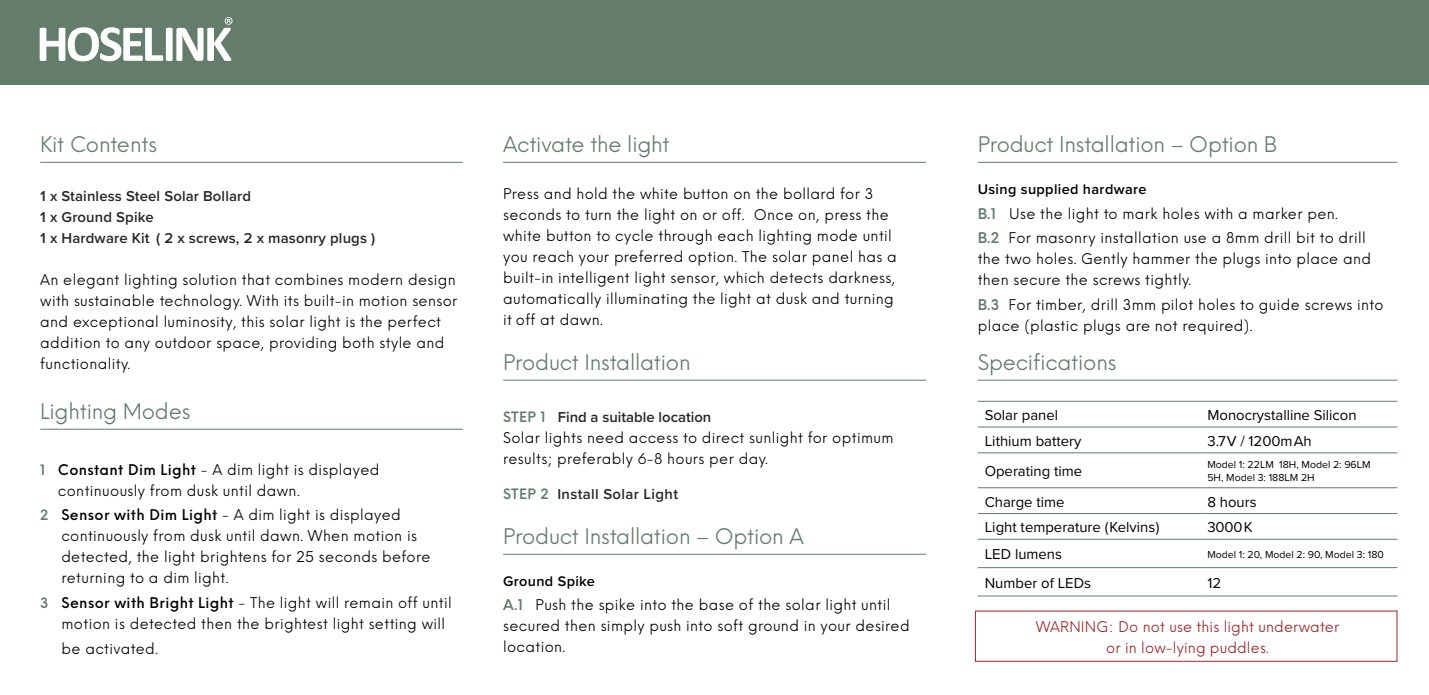
<style>
.page{position:relative;width:1429px;height:695px;background:#fff}
.page>*{position:absolute;margin:0;border:0;box-sizing:border-box;transform-origin:0 0}
.t1{font:21px "Neue Einstellung";letter-spacing:-.01em;color:#637c6b}
.t2{font:14.88px "Proxima Nova";color:#000}
.t3{font:600 14.88px/21px "Proxima Nova";letter-spacing:.01em;color:#282828}
.t4{font:14.35px/21px "Neue Einstellung";letter-spacing:.025em;color:#000}
.t5{font:14.35px/21px "Neue Einstellung";letter-spacing:.01em;color:#9d262a;text-align:center}
.t6{font:600 14.35px "Proxima Nova";letter-spacing:.025em;color:#000}
.t7{font:10.5px/12.6px "Proxima Nova";color:#000}
.s1{font-weight:600;font-size:14px;color:#637c6b}
.s2{font-weight:500}
.s3{font-family:"Neue Einstellung";font-size:14px;color:#637c6b}
.s4{font-weight:600;color:#637c6b}
</style>
<div class="page">
<div style="left:0;top:0;width:1429px;height:84px;background:#637c6b"></div>
<hr style="left:40px;top:162px;width:423px;height:1px;background:#637c6b">
<hr style="left:40px;top:428px;width:423px;height:1px;background:#637c6b">
<hr style="left:503px;top:162px;width:423px;height:1px;background:#637c6b">
<hr style="left:503px;top:379px;width:423px;height:1px;background:#637c6b">
<hr style="left:503px;top:553px;width:423px;height:1px;background:#637c6b">
<hr style="left:978px;top:162px;width:419px;height:1px;background:#637c6b">
<hr style="left:978px;top:379px;width:419px;height:1px;background:#637c6b">
<hr style="left:978px;top:401px;width:222px;height:1px;background:#637c6b">
<hr style="left:1200px;top:401px;width:197px;height:1px;background:#637c6b">
<hr style="left:978px;top:426px;width:222px;height:1px;background:#637c6b">
<hr style="left:1200px;top:426px;width:197px;height:1px;background:#637c6b">
<hr style="left:978px;top:452px;width:222px;height:1px;background:#637c6b">
<hr style="left:1200px;top:452px;width:197px;height:1px;background:#637c6b">
<hr style="left:978px;top:487px;width:222px;height:1px;background:#637c6b">
<hr style="left:1200px;top:487px;width:197px;height:1px;background:#637c6b">
<hr style="left:978px;top:513px;width:222px;height:1px;background:#637c6b">
<hr style="left:1200px;top:513px;width:197px;height:1px;background:#637c6b">
<hr style="left:978px;top:539px;width:222px;height:1px;background:#637c6b">
<hr style="left:1200px;top:539px;width:197px;height:1px;background:#637c6b">
<hr style="left:978px;top:567px;width:222px;height:1px;background:#637c6b">
<hr style="left:1200px;top:567px;width:197px;height:1px;background:#637c6b">
<hr style="left:978px;top:595px;width:222px;height:1px;background:#637c6b">
<hr style="left:1200px;top:595px;width:197px;height:1px;background:#637c6b">
<svg style="left:40px;top:17px;width:192px;height:44px"></svg>
<h1 class="t1" style="left:40px;top:130px;width:118px">Kit Contents</h1>
<p class="t3" style="left:40px;top:185px;width:336px">1 x Stainless Steel Solar Bollard<br>1 x Ground Spike<br>1 x Hardware Kit ( 2 x screws, 2 x masonry plugs )</p>
<p class="t4" style="left:40px;top:269px;width:419px">An elegant lighting solution that combines modern design with sustainable technology. With its built-in motion sensor and exceptional luminosity, this solar light is the perfect addition to any outdoor space, providing both style and functionality.</p>
<h1 class="t1" style="left:40px;top:397px;width:152px">Lighting Modes</h1>
<p class="t4" style="left:58px;top:459px;width:323px;text-indent:-18px"><span class="s1">1</span> <span class="s2">Constant Dim Light</span> - A dim light is displayed continuously from dusk until dawn.</p>
<p class="t4" style="left:61px;top:504px;width:371px;text-indent:-21px"><span class="s1">2</span> <span class="s2">Sensor with Dim Light</span> - A dim light is displayed continuously from dusk until dawn. When motion is detected, the light brightens for 25 seconds before returning to a dim light.</p>
<p class="t4" style="left:62px;top:592px;width:392px;text-indent:-21px"><span class="s1">3</span> <span class="s2">Sensor with Bright Light</span> - The light will remain off until motion is detected then the brightest light setting will</p>
<p class="t4" style="left:62px;top:637px;width:98px">be activated.</p>
<h1 class="t1" style="left:503px;top:130px;width:168px">Activate the light</h1>
<p class="t4" style="left:503px;top:183px;width:395px">Press and hold the white button on the bollard for 3 seconds to turn the light on or off. Once on, press the white button to cycle through each lighting mode until you reach your preferred option. The solar panel has a built-in intelligent light sensor, which detects darkness, automatically illuminating the light at dusk and turning it off at dawn.</p>
<h1 class="t1" style="left:503px;top:348px;width:189px">Product Installation</h1>
<p class="t3" style="left:503px;top:406px;width:210px"><span class="s3">STEP 1</span> Find a suitable location</p>
<p class="t4" style="left:503px;top:427px;width:392px">Solar lights need access to direct sunlight for optimum results; preferably 6-8 hours per day.</p>
<p class="t3" style="left:503px;top:483px;width:176px"><span class="s3">STEP 2</span> Install Solar Light</p>
<h1 class="t1" style="left:503px;top:522px;width:302px">Product Installation – Option A</h1>
<p class="t6" style="left:503px;top:570px;width:93px">Ground Spike</p>
<p class="t4" style="left:503px;top:594px;width:408px"><span class="s4">A.1</span> Push the spike into the base of the solar light until secured then simply push into soft ground in your desired location.</p>
<h1 class="t1" style="left:978px;top:130px;width:301px">Product Installation – Option B</h1>
<p class="t6" style="left:978px;top:178px;width:170px">Using supplied hardware</p>
<p class="t4" style="left:978px;top:201px;width:390px;line-height:24.5px"><span class="s4">B.1</span> Use the light to mark holes with a marker pen.<br><span class="s4">B.2</span> For masonry installation use a 8mm drill bit to drill</p>
<p class="t4" style="left:978px;top:248px;width:395px">the two holes. Gently hammer the plugs into place and then secure the screws tightly.</p>
<p class="t4" style="left:978px;top:294px;width:407px"><span class="s4">B.3</span> For timber, drill 3mm pilot holes to guide screws into place (plastic plugs are not required).</p>
<h1 class="t1" style="left:978px;top:348px;width:140px">Specifications</h1>
<p class="t2" style="left:985px;top:404px;width:75px">Solar panel</p>
<p class="t2" style="left:1207px;top:404px;width:151px">Monocrystalline Silicon</p>
<p class="t2" style="left:985px;top:429px;width:98px">Lithium battery</p>
<p class="t2" style="left:1207px;top:429px;width:106px">3.7V / 1200mAh</p>
<p class="t2" style="left:985px;top:460px;width:99px">Operating time</p>
<p class="t7" style="left:1207px;top:458px;width:165px">Model 1: 22LM 18H, Model 2: 96LM<br>5H, Model 3: 188LM 2H</p>
<p class="t2" style="left:985px;top:490px;width:81px">Charge time</p>
<p class="t2" style="left:1207px;top:490px;width:51px">8 hours</p>
<p class="t2" style="left:985px;top:516px;width:176px">Light temperature (Kelvins)</p>
<p class="t2" style="left:1207px;top:516px;width:47px">3000K</p>
<p class="t2" style="left:985px;top:543px;width:79px">LED lumens</p>
<p class="t7" style="left:1207px;top:547px;width:178px">Model 1: 20, Model 2: 90, Model 3: 180</p>
<p class="t2" style="left:985px;top:571px;width:108px">Number of LEDs</p>
<p class="t2" style="left:1207px;top:571px;width:15px">12</p>
<p class="t5" style="left:1036px;top:615px;width:305px">WARNING: Do not use this light underwater or in low-lying puddles.</p>
</div>
